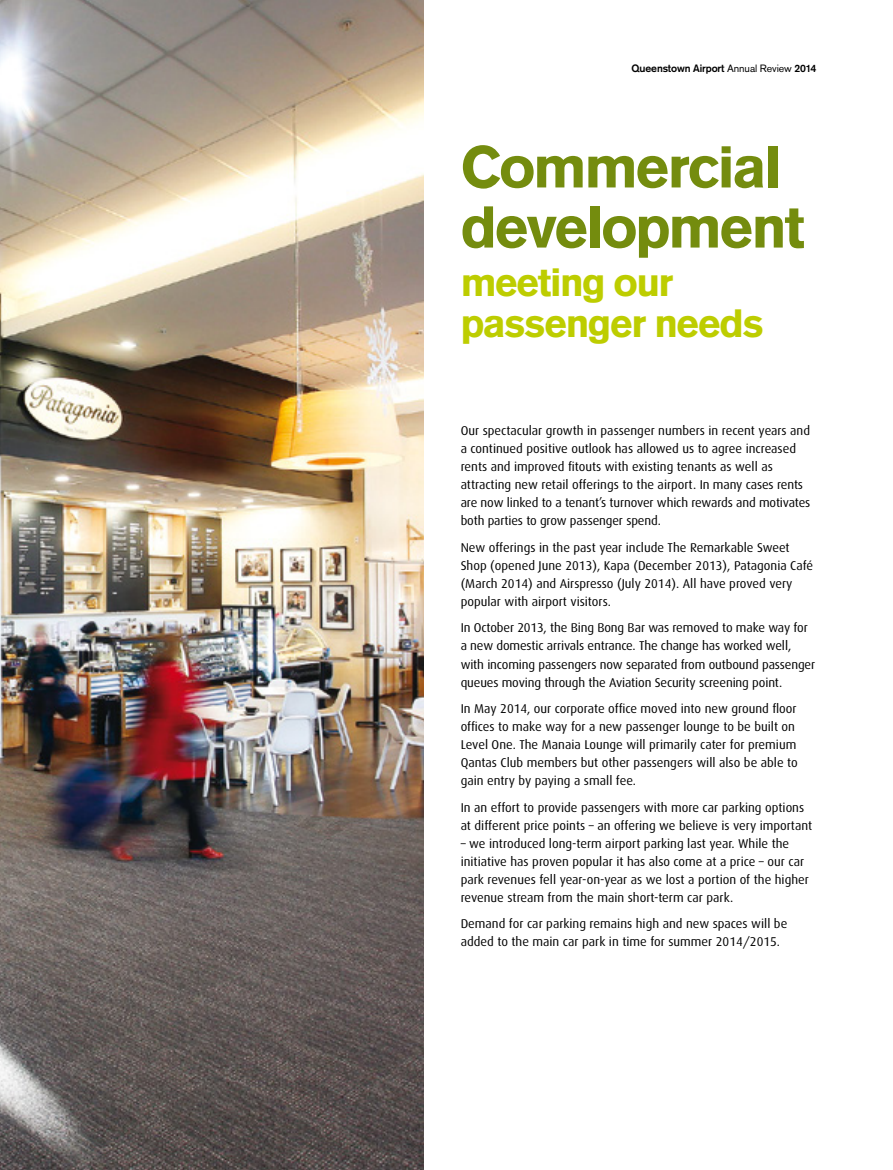
<style>
.page{position:relative;width:893px;height:1170px;background:#fff}
.page>*{position:absolute;margin:0;border:0;box-sizing:border-box;transform-origin:0 0}
.t1{font:900 57.75px/60px "Akzidenz Grotesk";letter-spacing:-.04em;color:#748c0e}
.t2{font:900 38.85px/41px "Akzidenz Grotesk";letter-spacing:-.04em;color:#bdcd00}
.t3{font:12.75px/18px "Dax";color:#000}
.t4{font:700 10.5px "Akzidenz Grotesk";letter-spacing:-.01em;color:#000}
.s1{font-family:"Akzidenz Grotesk BE";font-weight:400}
</style>
<div class="page">
<img style="left:0;top:0;width:424px;height:1169px">
<p class="t4" style="left:631px;top:62px;width:186px">Queenstown Airport <span class="s1">Annual Review</span> 2014</p>
<h1 class="t1" style="left:461px;top:137px;width:346px">Commercial development</h1>
<h2 class="t2" style="left:461px;top:262px;width:305px">meeting our passenger needs</h2>
<p class="t3" style="left:461px;top:422px;width:351px">Our spectacular growth in passenger numbers in recent years and a continued positive outlook has allowed us to agree increased rents and improved fitouts with existing tenants as well as attracting new retail offerings to the airport. In many cases rents are now linked to a tenant’s turnover which rewards and motivates both parties to grow passenger spend.</p>
<p class="t3" style="left:461px;top:538px;width:354px">New offerings in the past year include The Remarkable Sweet Shop (opened June 2013), Kapa (December 2013), Patagonia Café (March 2014) and Airspresso (July 2014). All have proved very popular with airport visitors.</p>
<p class="t3" style="left:461px;top:619px;width:356px">In October 2013, the Bing Bong Bar was removed to make way for a new domestic arrivals entrance. The change has worked well, with incoming passengers now separated from outbound passenger queues moving through the Aviation Security screening point.</p>
<p class="t3" style="left:461px;top:699px;width:339px">In May 2014, our corporate office moved into new ground floor offices to make way for a new passenger lounge to be built on Level One. The Manaia Lounge will primarily cater for premium Qantas Club members but other passengers will also be able to gain entry by paying a small fee.</p>
<p class="t3" style="left:461px;top:798px;width:353px">In an effort to provide passengers with more car parking options at different price points – an offering we believe is very important</p>
<p class="t3" style="left:461px;top:834px;width:350px">– we introduced long-term airport parking last year. While the initiative has proven popular it has also come at a price – our car park revenues fell year-on-year as we lost a portion of the higher revenue stream from the main short-term car park.</p>
<p class="t3" style="left:461px;top:914px;width:328px">Demand for car parking remains high and new spaces will be added to the main car park in time for summer 2014/2015.</p>
</div>
